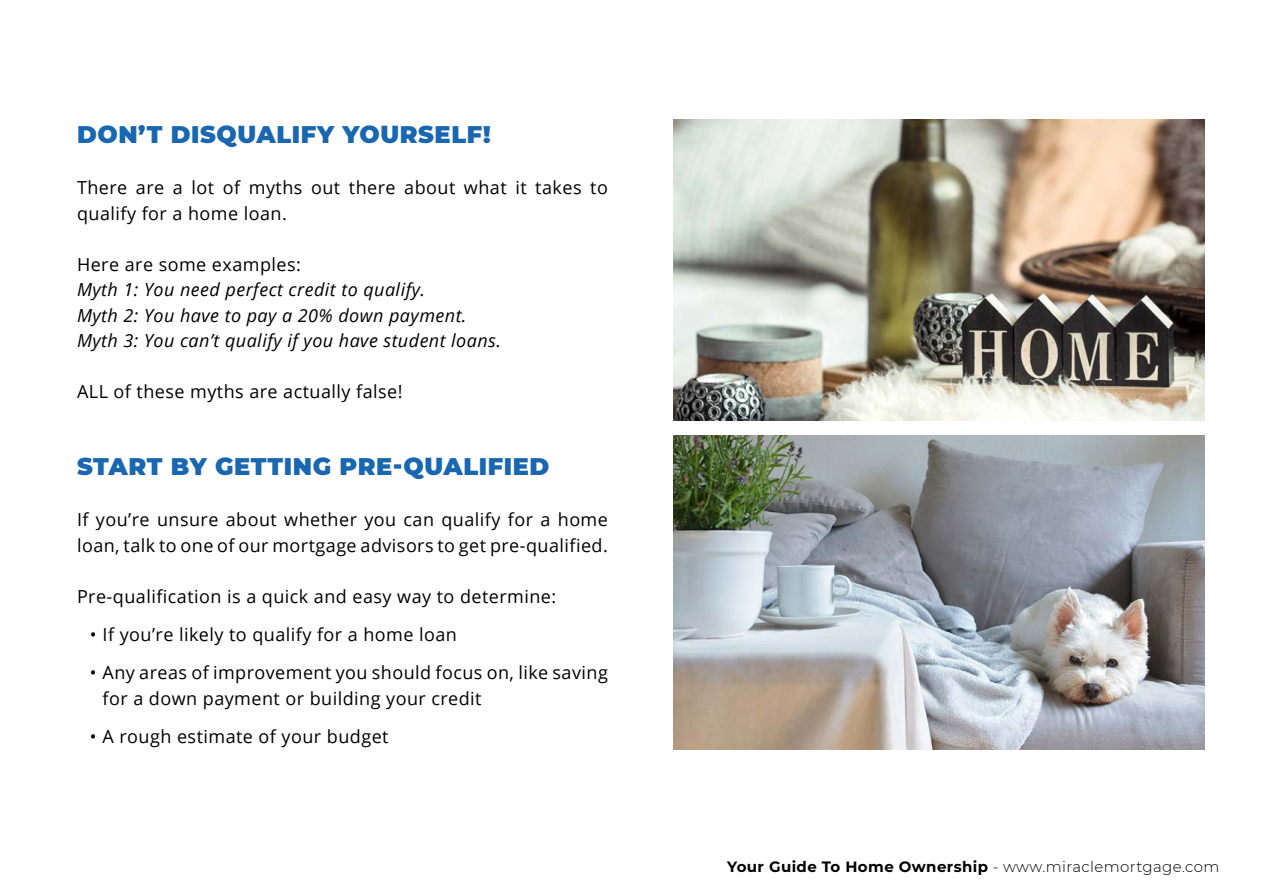
<style>
.page{position:relative;width:1263px;height:893px;background:#fff}
.page>*{position:absolute;margin:0;border:0;box-sizing:border-box;transform-origin:0 0}
.t1{font:900 24px "Montserrat";letter-spacing:.025em;color:#1966b1}
.t2{font:18px/25.5px "Open Sans";letter-spacing:.025em;color:#000}
.t3{font:italic 18px/25.5px "Open Sans";letter-spacing:.025em;color:#000}
.t4{font:700 15px "Montserrat";letter-spacing:.025em;color:#000}
.s1{font-weight:300}
</style>
<div class="page">
<img style="left:673px;top:120px;width:531px;height:301px">
<img style="left:673px;top:436px;width:531px;height:314px">
<h1 class="t1" style="left:77px;top:117px;width:415px">DON’T DISQUALIFY YOURSELF!</h1>
<p class="t2" style="left:77px;top:177px;width:532px">There are a lot of myths out there about what it takes to qualify for a home loan.</p>
<p class="t2" style="left:77px;top:253px;width:225px">Here are some examples:</p>
<p class="t3" style="left:77px;top:279px;width:425px">Myth 1: You need perfect credit to qualify.<br>Myth 2: You have to pay a 20% down payment.<br>Myth 3: You can’t qualify if you have student loans.</p>
<p class="t2" style="left:77px;top:381px;width:327px">ALL of these myths are actually false!</p>
<h1 class="t1" style="left:77px;top:448px;width:474px">START BY GETTING PRE-QUALIFIED</h1>
<p class="t2" style="left:77px;top:508px;width:532px">If you’re unsure about whether you can qualify for a home loan, talk to one of our mortgage advisors to get pre-qualified.</p>
<p class="t2" style="left:77px;top:585px;width:481px">Pre-qualification is a quick and easy way to determine:</p>
<p class="t2" style="left:90px;top:623px;width:369px">• If you’re likely to qualify for a home loan</p>
<p class="t2" style="left:103px;top:662px;width:507px;text-indent:-13px">• Any areas of improvement you should focus on, like saving for a down payment or building your credit</p>
<p class="t2" style="left:90px;top:725px;width:300px">• A rough estimate of your budget</p>
<p class="t4" style="left:727px;top:861px;width:494px">Your Guide To Home Ownership <span class="s1">- www.miraclemortgage.com</span></p>
</div>
